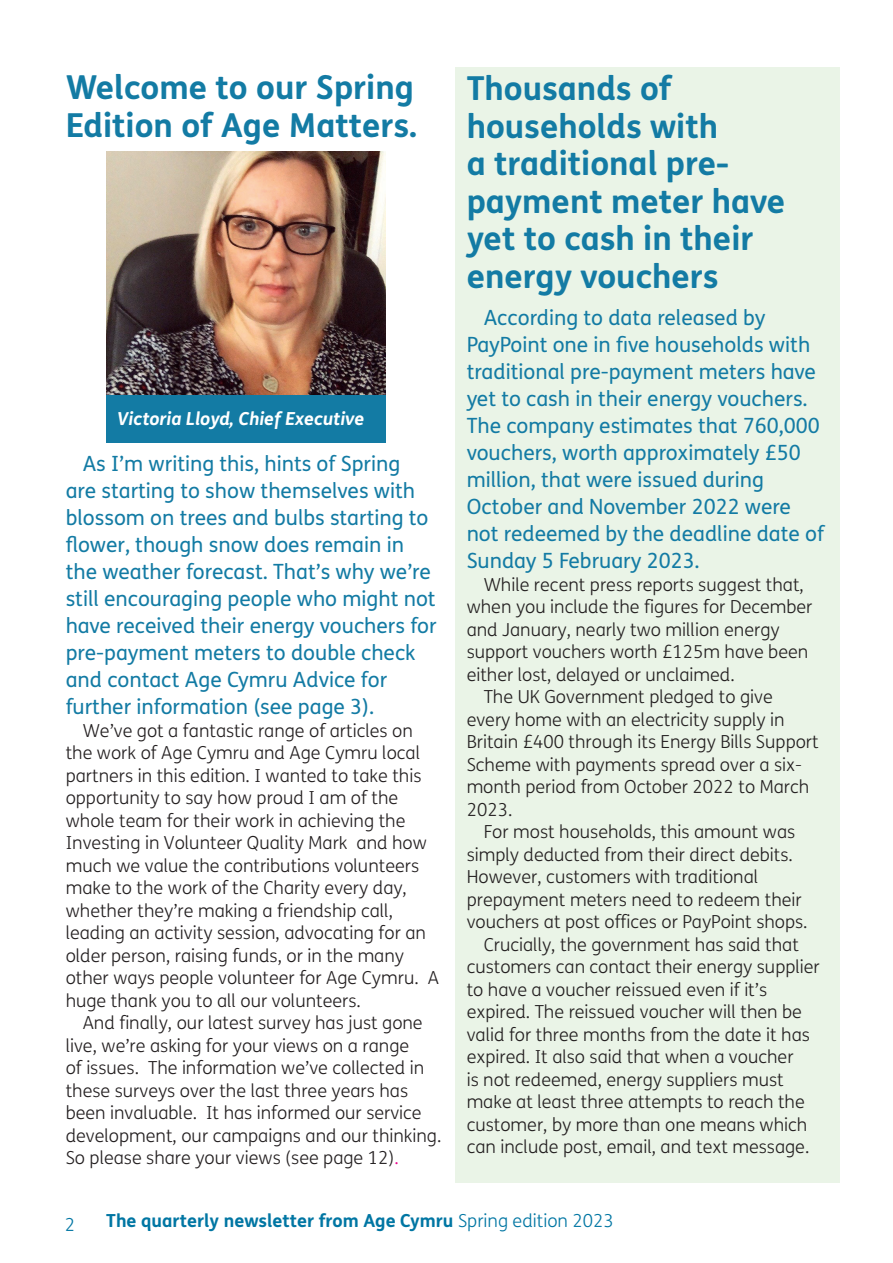
<style>
.page{position:relative;width:893px;height:1263px;background:#fff}
.page>*{position:absolute;margin:0;border:0;box-sizing:border-box;transform-origin:0 0}
.t1{font:700 33px/37.5px "FS Me";color:#137ba4}
.t2{font:21px/27px "FS Me";color:#137ba4}
.t3{font:300 18px/22.5px "FS Me";color:#231f20}
.t4{font:700 18px "FS Me";color:#0076a3}
.t5{font:italic 700 18px "FS Me";color:#fff}
.t6{font:300 18px "FS Me";color:#0076a3}
.s1{color:#ed028c}
.s2{font-weight:300}
</style>
<div class="page">
<div style="left:455px;top:67px;width:385px;height:1115px;background:#eaf4e7"></div>
<img style="left:106px;top:151px;width:280px;height:244px">
<div style="left:106px;top:395px;width:280px;height:48px;background:#137ba4"></div>
<h1 class="t1" style="left:66px;top:67px;width:353px">Welcome to our Spring<br>Edition of Age Matters.</h1>
<p class="t5" style="left:117px;top:407px;width:249px">Victoria Lloyd, Chief Executive</p>
<p class="t2" style="left:66px;top:450px;width:372px;text-indent:17px">As I’m writing this, hints of Spring<br>are starting to show themselves with blossom on trees and bulbs starting to flower, though snow does remain in the weather forecast. That’s why we’re still encouraging people who might not have received their energy vouchers for pre-payment meters to double check and contact Age Cymru Advice for further information (see page 3).</p>
<p class="t3" style="left:66px;top:720px;width:375px;text-indent:17px">We’ve got a fantastic range of articles on the work of Age Cymru and Age Cymru local partners in this edition. I wanted to take this opportunity to say how proud I am of the whole team for their work in achieving the Investing in Volunteer Quality Mark and how much we value the contributions volunteers make to the work of the Charity every day, whether they’re making a friendship call, leading an activity session, advocating for an older person, raising funds, or in the many other ways people volunteer for Age Cymru. A huge thank you to all our volunteers.</p>
<p class="t3" style="left:66px;top:1012px;width:377px;text-indent:17px">And finally, our latest survey has just gone live, we’re asking for your views on a range<br>of issues. The information we’ve collected in these surveys over the last three years has been invaluable. It has informed our service development, our campaigns and our thinking.<br>So please share your views (see page 12)<span class="s1">.</span></p>
<h1 class="t1" style="left:467px;top:68px;width:320px">Thousands of households with<br>a traditional pre&shy;payment meter have yet to cash in their energy vouchers</h1>
<p class="t2" style="left:467px;top:304px;width:359px;text-indent:17px">According to data released by PayPoint one in five households with traditional pre-payment meters have yet to cash in their energy vouchers.<br>The company estimates that 760,000 vouchers, worth approximately £50 million, that were issued during October and November 2022 were not redeemed by the deadline date of Sunday 5 February 2023.</p>
<p class="t3" style="left:484px;top:574px;width:322px">While recent press reports suggest that,</p>
<p class="t3" style="left:467px;top:596px;width:347px">when you include the figures for December</p>
<p class="t3" style="left:467px;top:619px;width:314px">and January, nearly two million energy</p>
<p class="t3" style="left:467px;top:641px;width:343px">support vouchers worth £125m have been</p>
<p class="t3" style="left:467px;top:664px;width:270px">either lost, delayed or unclaimed.</p>
<p class="t3" style="left:484px;top:686px;width:291px">The UK Government pledged to give</p>
<p class="t3" style="left:467px;top:709px;width:319px">every home with an electricity supply in</p>
<p class="t3" style="left:467px;top:731px;width:354px">Britain £400 through its Energy Bills Support</p>
<p class="t3" style="left:467px;top:754px;width:337px">Scheme with payments spread over a six-</p>
<p class="t3" style="left:467px;top:776px;width:344px">month period from October 2022 to March</p>
<p class="t3" style="left:467px;top:799px;width:47px">2023.</p>
<p class="t3" style="left:484px;top:821px;width:313px">For most households, this amount was</p>
<p class="t3" style="left:467px;top:844px;width:328px">simply deducted from their direct debits.</p>
<p class="t3" style="left:467px;top:866px;width:293px">However, customers with traditional</p>
<p class="t3" style="left:467px;top:889px;width:337px">prepayment meters need to redeem their</p>
<p class="t3" style="left:467px;top:911px;width:342px">vouchers at post offices or PayPoint shops.</p>
<p class="t3" style="left:484px;top:934px;width:317px">Crucially, the government has said that</p>
<p class="t3" style="left:467px;top:956px;width:355px">customers can contact their energy supplier</p>
<p class="t3" style="left:467px;top:979px;width:302px">to have a voucher reissued even if it’s</p>
<p class="t3" style="left:467px;top:1001px;width:337px">expired. The reissued voucher will then be</p>
<p class="t3" style="left:467px;top:1024px;width:345px">valid for three months from the date it has</p>
<p class="t3" style="left:467px;top:1046px;width:328px">expired. It also said that when a voucher</p>
<p class="t3" style="left:467px;top:1069px;width:319px">is not redeemed, energy suppliers must</p>
<p class="t3" style="left:467px;top:1091px;width:340px">make at least three attempts to reach the</p>
<p class="t3" style="left:467px;top:1114px;width:342px">customer, by more than one means which</p>
<p class="t3" style="left:467px;top:1136px;width:344px">can include post, email, and text message.</p>
<p class="t6" style="left:65px;top:1214px;width:12px">2</p>
<p class="t4" style="left:106px;top:1207px;width:509px">The quarterly newsletter from Age Cymru <span class="s2">Spring edition 2023</span></p>
</div>
